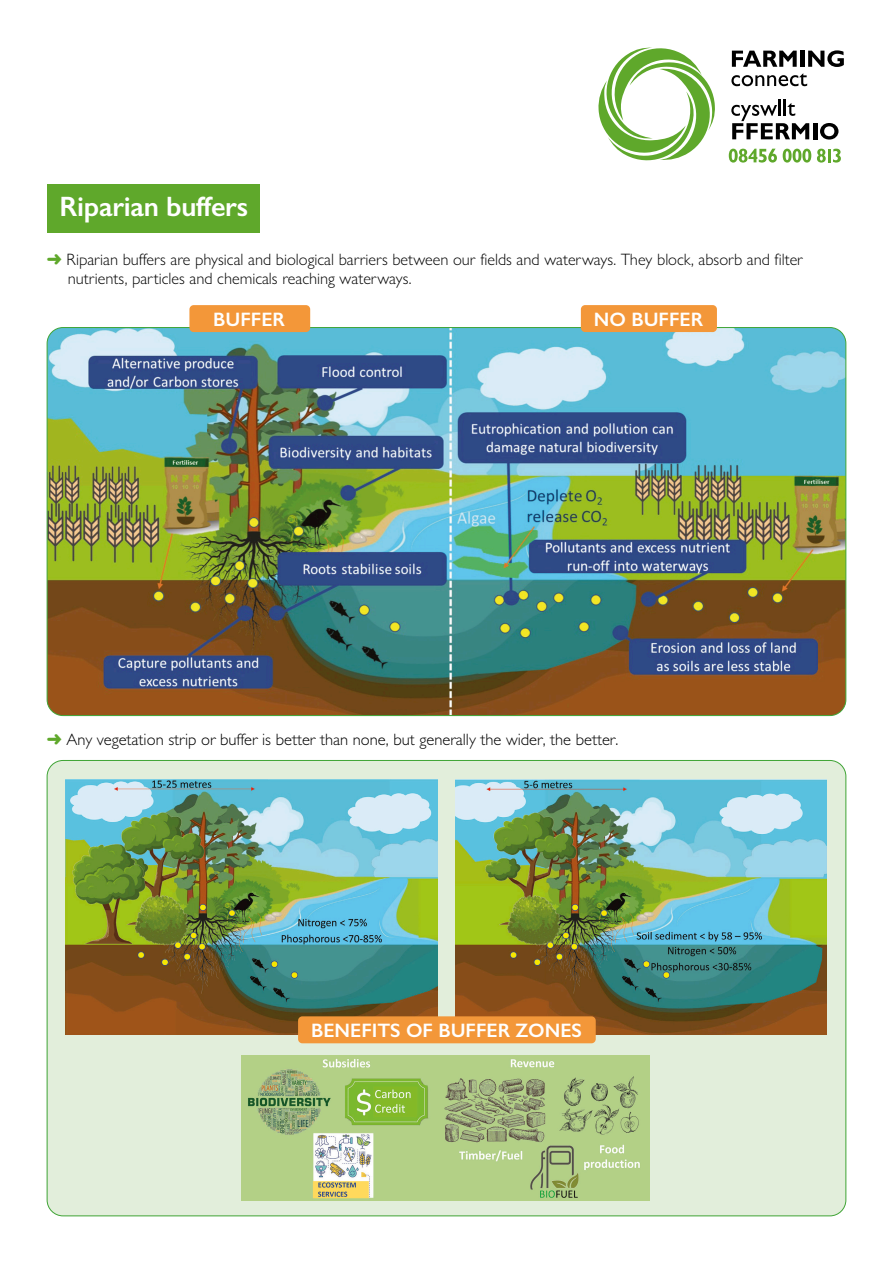
<style>
.page{position:relative;width:893px;height:1263px;background:#fff}
.page>*{position:absolute;margin:0;border:0;box-sizing:border-box;transform-origin:0 0}
.t1{font:600 28.05px "Gill Sans";letter-spacing:-.01em;color:#fff}
.t2{font:600 19.5px "Gill Sans";color:#fff}
.t3{font:300 16.5px/19.8px "Gill Sans Nova";color:#000}
.t4{font:300 16.5px "Gill Sans";color:#000}
.s1{color:#5fa82b}
</style>
<div class="page">
<div style="left:47px;top:184px;width:212px;height:48px;background:#5fa82b"></div>
<img style="left:47px;top:328px;width:799px;height:387px">
<svg style="left:598px;top:48px;width:117px;height:113px"></svg>
<svg style="left:731px;top:100px;width:78px;height:39px"></svg>
<hr style="left:813px;top:123px;width:4px;height:16px;background:#000">
<svg style="left:820px;top:123px;width:18px;height:17px"></svg>
<svg style="left:732px;top:51px;width:65px;height:16px"></svg>
<hr style="left:800px;top:51px;width:4px;height:16px;background:#000">
<svg style="left:808px;top:50px;width:36px;height:17px"></svg>
<svg style="left:731px;top:73px;width:76px;height:13px"></svg>
<svg style="left:729px;top:149px;width:48px;height:14px"></svg>
<svg style="left:783px;top:149px;width:28px;height:14px"></svg>
<svg style="left:817px;top:149px;width:24px;height:14px"></svg>
<div style="left:47px;top:760px;width:799px;height:456px;background:#e2eedb;border-radius:16px"></div>
<div style="left:189px;top:305px;width:121px;height:27px;background:#f39739;border-radius:4px"></div>
<div style="left:581px;top:305px;width:136px;height:27px;background:#f39739;border-radius:4px"></div>
<img style="left:66px;top:780px;width:371px;height:254px">
<img style="left:456px;top:780px;width:371px;height:254px">
<div style="left:298px;top:1016px;width:298px;height:27px;background:#f39739;border-radius:4px"></div>
<img style="left:242px;top:1056px;width:408px;height:145px">
<p class="t1" style="left:59px;top:190px;width:190px">Riparian buffers</p>
<p class="t3" style="left:68px;top:249px;width:737px;text-indent:-21px"><span class="s1">➜</span> Riparian buffers are physical and biological barriers between our fields and waterways. They block, absorb and filter nutrients, particles and chemicals reaching waterways.</p>
<p class="t2" style="left:213px;top:307px;width:73px">BUFFER</p>
<p class="t2" style="left:594px;top:307px;width:111px">NO BUFFER</p>
<p class="t4" style="left:47px;top:730px;width:573px"><span class="s1">➜</span> Any vegetation strip or buffer is better than none, but generally the wider, the better.</p>
<p class="t2" style="left:311px;top:1018px;width:272px">BENEFITS OF BUFFER ZONES</p>
</div>
